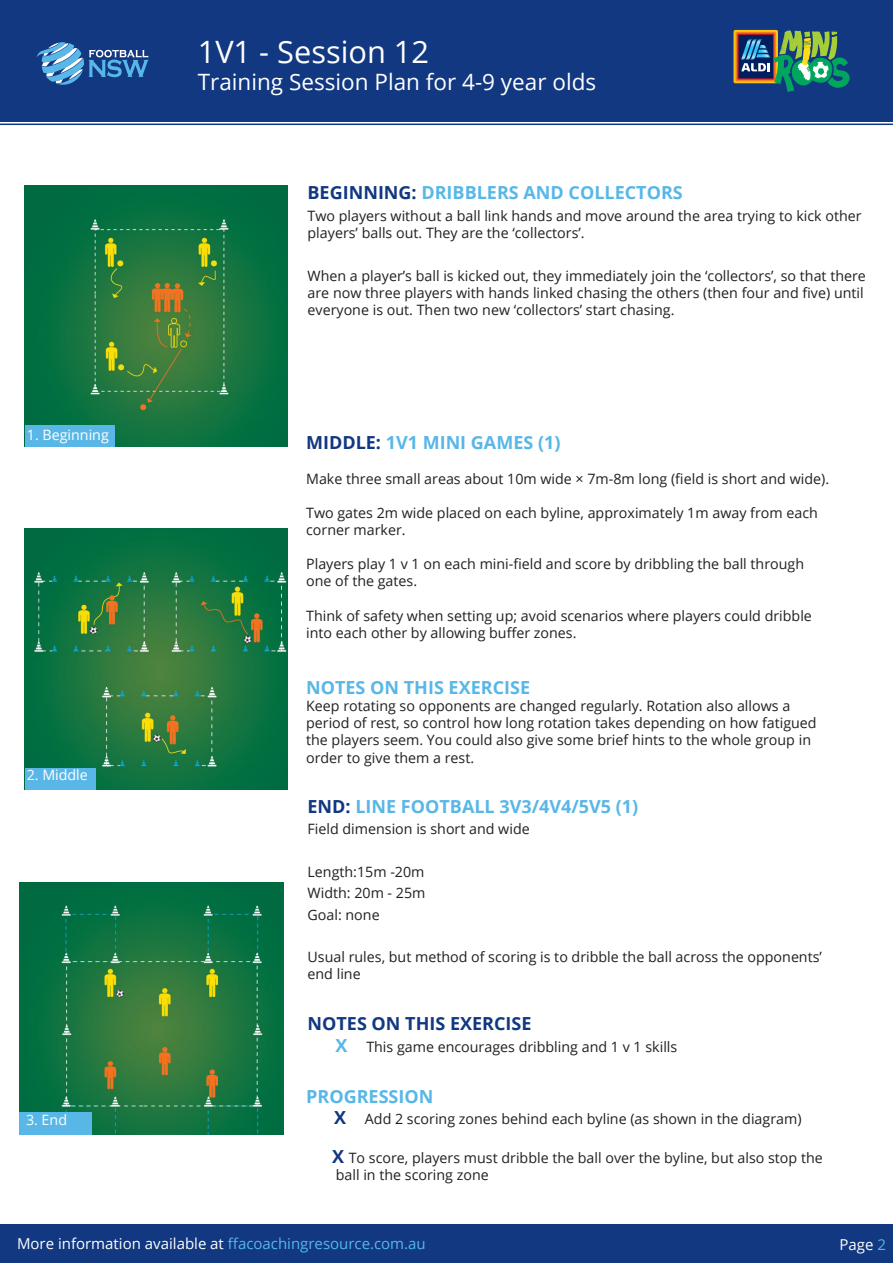
<style>
.page{position:relative;width:893px;height:1263px;background:#fff}
.page>*{position:absolute;margin:0;border:0;box-sizing:border-box;transform-origin:0 0}
.t1{font:30.75px "Open Sans";color:#fff}
.t2{font:22.5px "Open Sans";color:#fff}
.heading{font:700 18px "Open Sans";color:#58b7e7}
.heading-2{font:700 18px "Open Sans";color:#113880}
.t3{font:15px "Open Sans";color:#fff}
.text{font:14.25px/17.1px "Open Sans";color:#231f20}
.text-2{font:14.25px "Open Sans";color:#fff}
.s1{color:#113880}
.s2{font-weight:700;font-size:18px;color:#58b7e7}
.s3{font-weight:700;font-size:18px;color:#113880}
.s4{color:#58b7e7}
</style>
<div class="page">
<div style="left:0;top:0;width:893px;height:121px;background:#113880"></div>
<svg style="left:36px;top:42px;width:113px;height:43px"></svg>
<hr style="left:0;top:124px;width:893px;height:1px;background:#113880">
<div style="left:733px;top:30px;width:45px;height:53px;background:linear-gradient(to bottom,#f8ac17,#f8aa17);border-radius:2px"></div>
<svg style="left:736px;top:32px;width:40px;height:49px"></svg>
<svg style="left:737px;top:34px;width:37px;height:46px"></svg>
<div style="left:738px;top:35px;width:35px;height:43px;background:#011e5f"></div>
<svg style="left:741px;top:30px;width:109px;height:62px"></svg>
<div style="left:0;top:1224px;width:893px;height:39px;background:#113880"></div>
<img style="left:25px;top:186px;width:262px;height:260px">
<div style="left:25px;top:425px;width:89px;height:21px;background:#58b7e7"></div>
<img style="left:20px;top:882px;width:264px;height:253px">
<div style="left:20px;top:1112px;width:72px;height:23px;background:#58b7e7"></div>
<img style="left:25px;top:528px;width:262px;height:261px">
<div style="left:25px;top:768px;width:71px;height:21px;background:#58b7e7"></div>
<p class="t1" style="left:198px;top:31px;width:233px">1V1 - Session 12</p>
<p class="t2" style="left:198px;top:66px;width:400px">Training Session Plan for 4-9 year olds</p>
<p class="text-2" style="left:27px;top:425px;width:83px">1. Beginning</p>
<p class="text-2" style="left:27px;top:765px;width:63px">2. Middle</p>
<p class="text-2" style="left:26px;top:1110px;width:43px">3. End</p>
<p class="heading" style="left:308px;top:180px;width:377px"><span class="s1">BEGINNING:</span> DRIBBLERS AND COLLECTORS</p>
<p class="text" style="left:308px;top:207px;width:556px">Two players without a ball link hands and move around the area trying to kick other players’ balls out. They are the ‘collectors’.</p>
<p class="text" style="left:308px;top:266px;width:560px">When a player’s ball is kicked out, they immediately join the ‘collectors’, so that there are now three players with hands linked chasing the others (then four and five) until everyone is out. Then two new ‘collectors’ start chasing.</p>
<p class="heading" style="left:306px;top:430px;width:256px"><span class="s1">MIDDLE:</span> 1V1 MINI GAMES (1)</p>
<p class="text" style="left:306px;top:470px;width:524px">Make three small areas about 10m wide × 7m-8m long (field is short and wide).</p>
<p class="text" style="left:306px;top:504px;width:513px">Two gates 2m wide placed on each byline, approximately 1m away from each corner marker.</p>
<p class="text" style="left:306px;top:555px;width:499px">Players play 1 v 1 on each mini-field and score by dribbling the ball through one of the gates.</p>
<p class="text" style="left:306px;top:606px;width:507px">Think of safety when setting up; avoid scenarios where players could dribble into each other by allowing buffer zones.</p>
<p class="heading" style="left:306px;top:675px;width:225px">NOTES ON THIS EXERCISE</p>
<p class="text" style="left:306px;top:697px;width:512px">Keep rotating so opponents are changed regularly. Rotation also allows a period of rest, so control how long rotation takes depending on how fatigued the players seem. You could also give some brief hints to the whole group in order to give them a rest.</p>
<p class="heading" style="left:308px;top:794px;width:332px"><span class="s1">END:</span> LINE FOOTBALL 3V3/4V4/5V5 (1)</p>
<p class="text" style="left:308px;top:820px;width:224px">Field dimension is short and wide</p>
<p class="text" style="left:308px;top:863px;width:118px">Length:15m -20m</p>
<p class="text" style="left:308px;top:884px;width:119px">Width: 20m - 25m</p>
<p class="text" style="left:308px;top:905px;width:74px">Goal: none</p>
<p class="text" style="left:308px;top:948px;width:516px">Usual rules, but method of scoring is to dribble the ball across the opponents’ end line</p>
<p class="heading-2" style="left:308px;top:1011px;width:225px">NOTES ON THIS EXERCISE</p>
<p class="text" style="left:336px;top:1038px;width:343px"><span class="s2">X</span> This game encourages dribbling and 1 v 1 skills</p>
<p class="heading" style="left:306px;top:1083px;width:129px">PROGRESSION</p>
<p class="text" style="left:334px;top:1110px;width:469px"><span class="s3">X</span> Add 2 scoring zones behind each byline (as shown in the diagram)</p>
<p class="text" style="left:332px;top:1149px;width:492px"><span class="s3">X</span> To score, players must dribble the ball over the byline, but also stop the ball in the scoring zone</p>
<p class="t3" style="left:17px;top:1234px;width:410px">More information available at <span class="s4">ffacoachingresource.com.au</span></p>
<p class="t3" style="left:839px;top:1234px;width:48px">Page <span class="s4">2</span></p>
</div>
